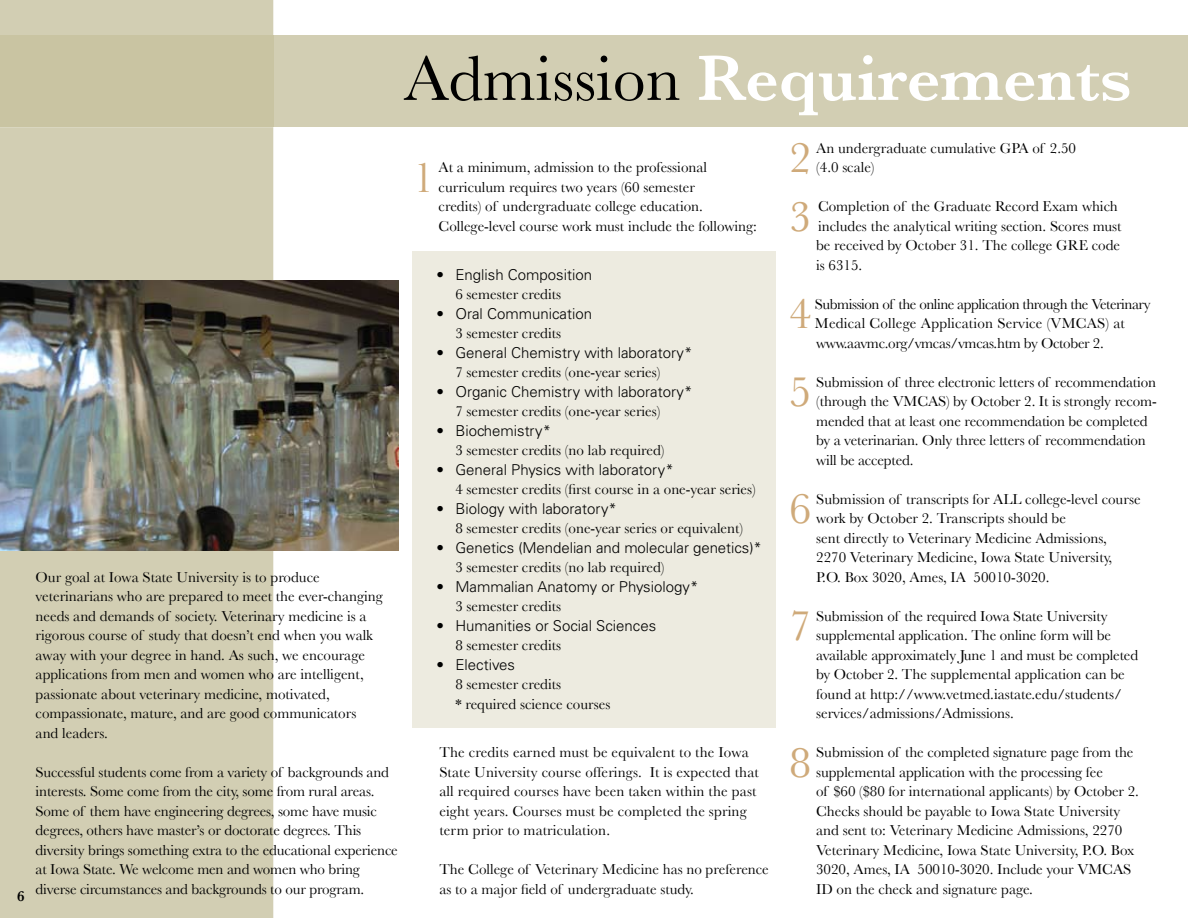
<style>
.page{position:relative;width:1188px;height:918px;background:#fff}
.page>*{position:absolute;margin:0;border:0;box-sizing:border-box;transform-origin:0 0}
.t1{font:600 66px "Baskerville";color:#fff}
.t2{font:44.4px "Baskerville";color:#cfaa7a}
.t3{font:15px/19.5px "Baskerville";color:#000}
.t4{font:300 15px "Univers";color:#000}
.t5{font:15px/19.5px "Baskerville";letter-spacing:-.02em;color:#000}
.t6{font:600 15px "Baskerville";color:#000}
.s1{font-weight:400;color:#000}
</style>
<div class="page">
<div style="left:0;top:0;width:273px;height:918px;background:#d2ceb3"></div>
<img style="left:0;top:281px;width:399px;height:270px">
<div style="left:273px;top:36px;width:915px;height:91px;background:#d2ceb3"></div>
<div style="left:0;top:36px;width:273px;height:91px;background:#c9c4a2"></div>
<div style="left:412px;top:252px;width:364px;height:476px;background:#edebe0"></div>
<p class="t6" style="left:17px;top:887px;width:9px">6</p>
<h1 class="t1" style="left:404px;top:40px;width:729px"><span class="s1">Admission</span> Requirements</h1>
<p class="t3" style="left:36px;top:567px;width:349px">Our goal at Iowa State University is to produce veterinarians who are prepared to meet the ever-changing needs and demands of society. Veterinary medicine is a rigorous course of study that doesn’t end when you walk away with your degree in hand. As such, we encourage applications from men and women who are intelligent, passionate about veterinary medicine, motivated, compassionate, mature, and are good communicators and leaders.</p>
<p class="t3" style="left:36px;top:762px;width:364px">Successful students come from a variety of backgrounds and interests. Some come from the city, some from rural areas.<br>Some of them have engineering degrees, some have music degrees, others have master’s or doctorate degrees. This diversity brings something extra to the educational experience at Iowa State. We welcome men and women who bring diverse circumstances and backgrounds to our program.</p>
<h2 class="t2" style="left:412px;top:151px;width:24px">1</h2>
<p class="t3" style="left:439px;top:157px;width:320px">At a minimum, admission to the professional curriculum requires two years (60 semester<br>credits) of undergraduate college education.<br>College-level course work must include the following:</p>
<p class="t4" style="left:436px;top:265px;width:157px">• English Composition</p>
<p class="t3" style="left:455px;top:284px;width:107px">6 semester credits</p>
<p class="t4" style="left:436px;top:304px;width:157px">• Oral Communication</p>
<p class="t3" style="left:455px;top:323px;width:107px">3 semester credits</p>
<p class="t4" style="left:436px;top:343px;width:257px">• General Chemistry with laboratory*</p>
<p class="t3" style="left:455px;top:362px;width:207px">7 semester credits (one-year series)</p>
<p class="t4" style="left:436px;top:382px;width:257px">• Organic Chemistry with laboratory*</p>
<p class="t3" style="left:455px;top:401px;width:207px">7 semester credits (one-year series)</p>
<p class="t4" style="left:436px;top:421px;width:116px">• Biochemistry*</p>
<p class="t3" style="left:455px;top:440px;width:211px">3 semester credits (no lab required)</p>
<p class="t4" style="left:436px;top:460px;width:239px">• General Physics with laboratory*</p>
<p class="t3" style="left:455px;top:479px;width:302px">4 semester credits (first course in a one-year series)</p>
<p class="t4" style="left:436px;top:499px;width:182px">• Biology with laboratory*</p>
<p class="t3" style="left:455px;top:518px;width:289px">8 semester credits (one-year series or equivalent)</p>
<p class="t4" style="left:436px;top:538px;width:327px">• Genetics (Mendelian and molecular genetics)*</p>
<p class="t3" style="left:455px;top:557px;width:211px">3 semester credits (no lab required)</p>
<p class="t4" style="left:436px;top:577px;width:263px">• Mammalian Anatomy or Physiology*</p>
<p class="t3" style="left:455px;top:596px;width:107px">3 semester credits</p>
<p class="t4" style="left:436px;top:616px;width:221px">• Humanities or Social Sciences</p>
<p class="t3" style="left:455px;top:635px;width:107px">8 semester credits</p>
<p class="t4" style="left:436px;top:655px;width:80px">• Electives</p>
<p class="t3" style="left:455px;top:674px;width:157px">8 semester credits<br>* required science courses</p>
<p class="t3" style="left:439px;top:742px;width:321px">The credits earned must be equivalent to the Iowa State University course offerings. It is expected that all required courses have been taken within the past eight years. Courses must be completed the spring term prior to matriculation.</p>
<p class="t3" style="left:439px;top:859px;width:331px">The College of Veterinary Medicine has no preference as to a major field of undergraduate study.</p>
<h2 class="t2" style="left:789px;top:132px;width:24px">2</h2>
<p class="t3" style="left:816px;top:138px;width:261px">An undergraduate cumulative GPA of 2.50 (4.0 scale)</p>
<h2 class="t2" style="left:789px;top:190px;width:24px">3</h2>
<p class="t3" style="left:816px;top:196px;width:307px">Completion of the Graduate Record Exam which includes the analytical writing section. Scores must be received by October 31. The college GRE code is 6315.</p>
<h2 class="t2" style="left:789px;top:288px;width:24px">4</h2>
<p class="t5" style="left:815px;top:294px;width:337px">Submission of the online application through the Veterinary<br>Medical College Application Service (VMCAS) at www.aavmc.org/vmcas/vmcas.htm by October 2.</p>
<h2 class="t2" style="left:789px;top:366px;width:24px">5</h2>
<p class="t3" style="left:816px;top:372px;width:342px">Submission of three electronic letters of recommendation (through the VMCAS) by October 2. It is strongly recom&shy;mended that at least one recommendation be completed by a veterinarian. Only three letters of recommendation will be accepted.</p>
<h2 class="t2" style="left:789px;top:483px;width:24px">6</h2>
<p class="t3" style="left:816px;top:489px;width:326px">Submission of transcripts for ALL college-level course work by October 2. Transcripts should be<br>sent directly to Veterinary Medicine Admissions, 2270 Veterinary Medicine, Iowa State University, P.O. Box 3020, Ames, IA 50010-3020.</p>
<h2 class="t2" style="left:789px;top:600px;width:24px">7</h2>
<p class="t3" style="left:816px;top:606px;width:323px">Submission of the required Iowa State University supplemental application. The online form will be available approximately June 1 and must be completed by October 2. The supplemental application can be found at http://www.vetmed.iastate.edu/students/ services/admissions/Admissions.</p>
<h2 class="t2" style="left:789px;top:736px;width:24px">8</h2>
<p class="t3" style="left:816px;top:742px;width:324px">Submission of the completed signature page from the supplemental application with the processing fee<br>of $60 ($80 for international applicants) by October 2.<br>Checks should be payable to Iowa State University and sent to: Veterinary Medicine Admissions, 2270<br>Veterinary Medicine, Iowa State University, P.O. Box 3020, Ames, IA 50010-3020. Include your VMCAS ID on the check and signature page.</p>
</div>
